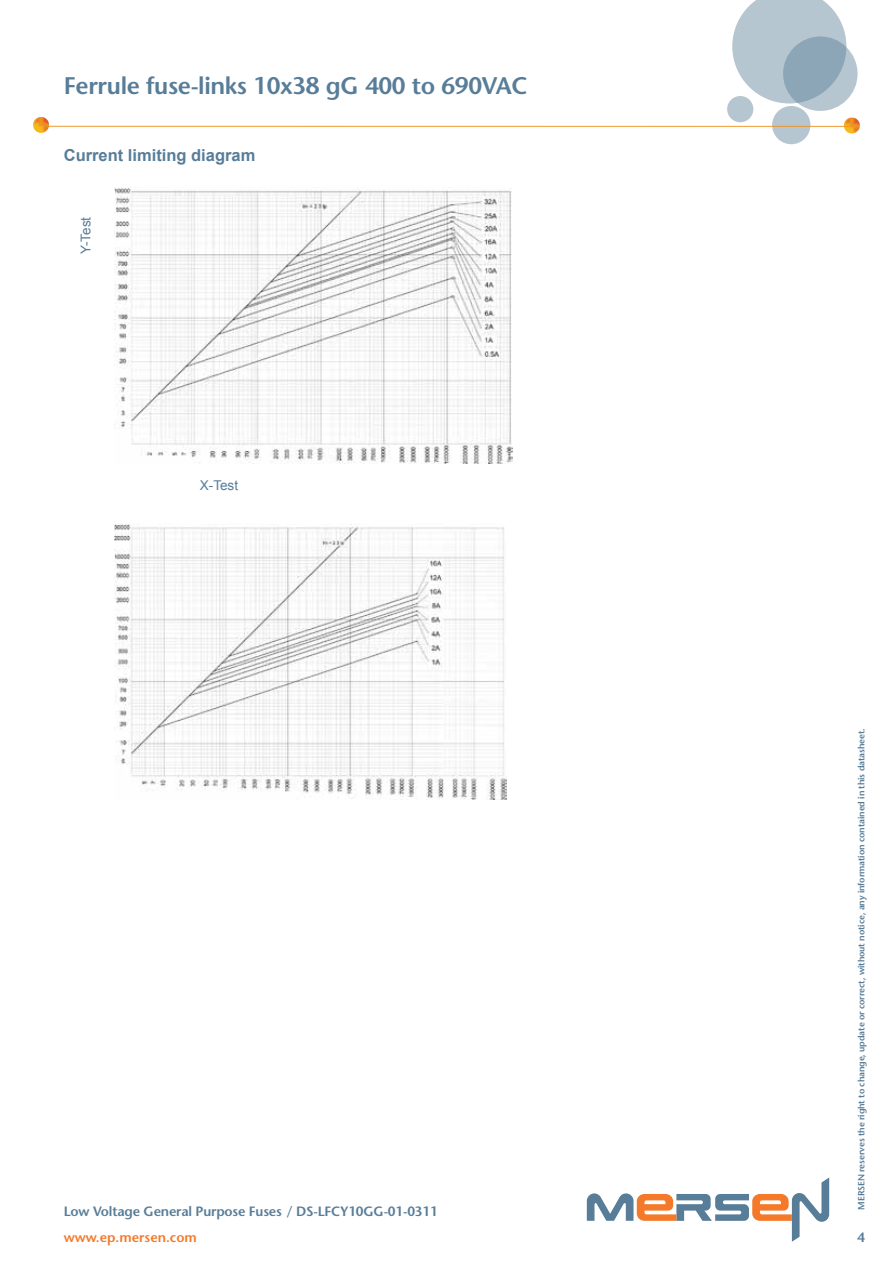
<style>
.page{position:relative;width:893px;height:1263px;background:#fff}
.page>*{position:absolute;margin:0;border:0;box-sizing:border-box;transform-origin:0 0}
.t1{font:600 24px "Stone Sans Std";letter-spacing:-.015em;color:#587d98}
.t2{font:700 16.5px "Arial";color:#587d98}
.t3{font:600 13.5px "Stone Sans Std";letter-spacing:-.015em;color:#587d98}
.t4{font:600 13.5px "Stone Sans Std";color:#f47929}
.t5{font:13.5px "Arial";color:#587d98}
.t6{font:600 9px "Stone Sans Std";letter-spacing:-.015em;color:#587d98}
</style>
<div class="page">
<svg style="left:587px;top:1177px;width:242px;height:65px"></svg>
<img style="left:115px;top:187px;width:398px;height:277px">
<img style="left:115px;top:524px;width:391px;height:276px">
<svg style="left:732px;top:0;width:114px;height:103px"></svg>
<svg style="left:783px;top:36px;width:74px;height:75px;background:#99afbf"></svg>
<div style="left:772px;top:106px;width:38px;height:38px;background:#b6c6d1;border-radius:50%"></div>
<div style="left:727px;top:96px;width:26px;height:26px;background:#b6c6d1;border-radius:50%"></div>
<svg style="left:844px;top:118px;width:16px;height:16px"></svg>
<hr style="left:47px;top:126px;width:802px;height:1px;background:#ee9321">
<svg style="left:33px;top:117px;width:16px;height:16px"></svg>
<h1 class="t1" style="left:64px;top:71px;width:465px">Ferrule fuse-links 10x38 gG 400 to 690VAC</h1>
<h2 class="t2" style="left:64px;top:144px;width:193px">Current limiting diagram</h2>
<h3 class="t5" style="left:77px;top:254px;width:39px;rotate:-90deg">Y-Test</h3>
<h3 class="t5" style="left:200px;top:477px;width:40px">X-Test</h3>
<p class="t6" style="left:856px;top:1209px;width:483px;rotate:-90deg">MERSEN reserves the right to change, update or correct, without notice, any information contained in this datasheet.</p>
<h3 class="t3" style="left:64px;top:1203px;width:375px">Low Voltage General Purpose Fuses / DS-LFCY10GG-01-0311</h3>
<h3 class="t4" style="left:64px;top:1229px;width:135px">www.ep.mersen.com</h3>
<h3 class="t3" style="left:857px;top:1229px;width:9px">4</h3>
</div>
